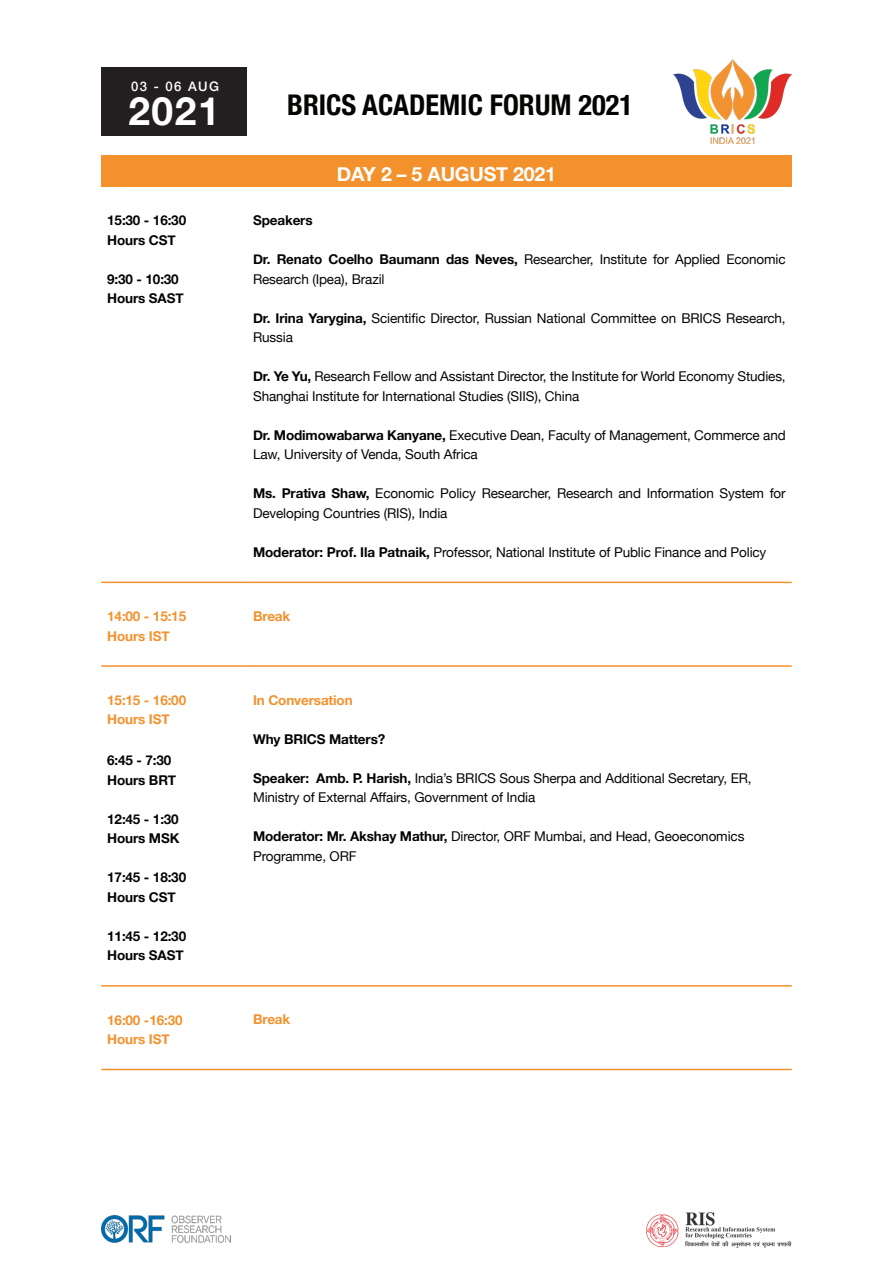
<style>
.page{position:relative;width:893px;height:1263px;background:#fff}
.page>*{position:absolute;margin:0;border:0;box-sizing:border-box;transform-origin:0 0}
.t1{font:700 39px "Helvetica Neue";color:#fff}
.t2{font:700 condensed 28.5px "Helvetica Neue";color:#040503}
.t3{font:700 19.5px "Helvetica Neue";letter-spacing:-.01em;color:#fff}
.t4{font:13.5px/19.5px "Helvetica Neue";letter-spacing:-.01em;color:#040503}
.t5{font:700 13.5px "Helvetica Neue";letter-spacing:-.01em;color:#040503}
.t6{font:700 13.5px "Helvetica Neue";letter-spacing:-.01em;color:#f3922d}
.t7{font:500 13.2px "Helvetica Neue";letter-spacing:.11em;color:#fff}
.s1{font-weight:700}
</style>
<div class="page">
<div style="left:101px;top:156px;width:691px;height:31px;background:#f3922d"></div>
<hr style="left:101px;top:1069px;width:146px;height:1px;background:#f3922d">
<hr style="left:247px;top:1069px;width:545px;height:1px;background:#f3922d">
<hr style="left:101px;top:582px;width:146px;height:1px;background:#f3922d">
<hr style="left:247px;top:582px;width:545px;height:1px;background:#f3922d">
<hr style="left:101px;top:985px;width:146px;height:1px;background:#f3922d">
<hr style="left:247px;top:985px;width:545px;height:1px;background:#f3922d">
<hr style="left:101px;top:665px;width:146px;height:2px;background:#f3922d">
<hr style="left:247px;top:665px;width:545px;height:2px;background:#f3922d">
<img style="left:674px;top:60px;width:118px;height:84px">
<div style="left:101px;top:67px;width:146px;height:69px;background:#231f20"></div>
<img style="left:101px;top:1215px;width:130px;height:28px">
<img style="left:646px;top:1212px;width:146px;height:36px">
<p class="t7" style="left:131px;top:75px;width:89px">03 - 06 AUG</p>
<p class="t1" style="left:128px;top:81px;width:93px">2021</p>
<p class="t2" style="left:287px;top:82px;width:348px">BRICS ACADEMIC FORUM 2021</p>
<p class="t3" style="left:337px;top:158px;width:221px">DAY 2 – 5 AUGUST 2021</p>
<p class="t5" style="left:107px;top:210px;width:80px">15:30 - 16:30</p>
<p class="t5" style="left:107px;top:229px;width:70px">Hours CST</p>
<p class="t5" style="left:107px;top:268px;width:73px">9:30 - 10:30</p>
<p class="t5" style="left:107px;top:288px;width:78px">Hours SAST</p>
<p class="t5" style="left:253px;top:210px;width:61px">Speakers</p>
<p class="t4" style="left:253px;top:251px;width:534px"><span class="s1">Dr. Renato Coelho Baumann das Neves,</span> Researcher, Institute for Applied Economic<br>Research (Ipea), Brazil</p>
<p class="t4" style="left:253px;top:309px;width:534px"><span class="s1">Dr. Irina Yarygina,</span> Scientific Director, Russian National Committee on BRICS Research,<br>Russia</p>
<p class="t4" style="left:253px;top:368px;width:534px"><span class="s1">Dr. Ye Yu,</span> Research Fellow and Assistant Director, the Institute for World Economy Studies,<br>Shanghai Institute for International Studies (SIIS), China</p>
<p class="t4" style="left:253px;top:426px;width:534px"><span class="s1">Dr. Modimowabarwa Kanyane,</span> Executive Dean, Faculty of Management, Commerce and<br>Law, University of Venda, South Africa</p>
<p class="t4" style="left:253px;top:485px;width:534px"><span class="s1">Ms. Prativa Shaw,</span> Economic Policy Researcher, Research and Information System for<br>Developing Countries (RIS), India</p>
<p class="t4" style="left:253px;top:543px;width:515px"><span class="s1">Moderator: Prof. Ila Patnaik,</span> Professor, National Institute of Public Finance and Policy</p>
<p class="t6" style="left:107px;top:606px;width:80px">14:00 - 15:15</p>
<p class="t6" style="left:107px;top:625px;width:64px">Hours IST</p>
<p class="t6" style="left:253px;top:605px;width:39px">Break</p>
<p class="t6" style="left:107px;top:689px;width:80px">15:15 - 16:00</p>
<p class="t6" style="left:107px;top:709px;width:64px">Hours IST</p>
<p class="t5" style="left:107px;top:750px;width:66px">6:45 - 7:30</p>
<p class="t5" style="left:107px;top:769px;width:70px">Hours BRT</p>
<p class="t5" style="left:107px;top:808px;width:73px">12:45 - 1:30</p>
<p class="t5" style="left:107px;top:828px;width:74px">Hours MSK</p>
<p class="t5" style="left:107px;top:867px;width:80px">17:45 - 18:30</p>
<p class="t5" style="left:107px;top:886px;width:70px">Hours CST</p>
<p class="t5" style="left:107px;top:925px;width:80px">11:45 - 12:30</p>
<p class="t5" style="left:107px;top:945px;width:78px">Hours SAST</p>
<p class="t6" style="left:253px;top:689px;width:101px">In Conversation</p>
<p class="t5" style="left:253px;top:728px;width:134px">Why BRICS Matters?</p>
<p class="t4" style="left:253px;top:769px;width:500px"><span class="s1">Speaker: Amb. P. Harish,</span> India’s BRICS Sous Sherpa and Additional Secretary, ER,<br>Ministry of External Affairs, Government of India</p>
<p class="t4" style="left:253px;top:827px;width:493px"><span class="s1">Moderator: Mr. Akshay Mathur,</span> Director, ORF Mumbai, and Head, Geoeconomics<br>Programme, ORF</p>
<p class="t6" style="left:107px;top:1009px;width:77px">16:00 -16:30</p>
<p class="t6" style="left:107px;top:1028px;width:64px">Hours IST</p>
<p class="t6" style="left:253px;top:1009px;width:39px">Break</p>
</div>
